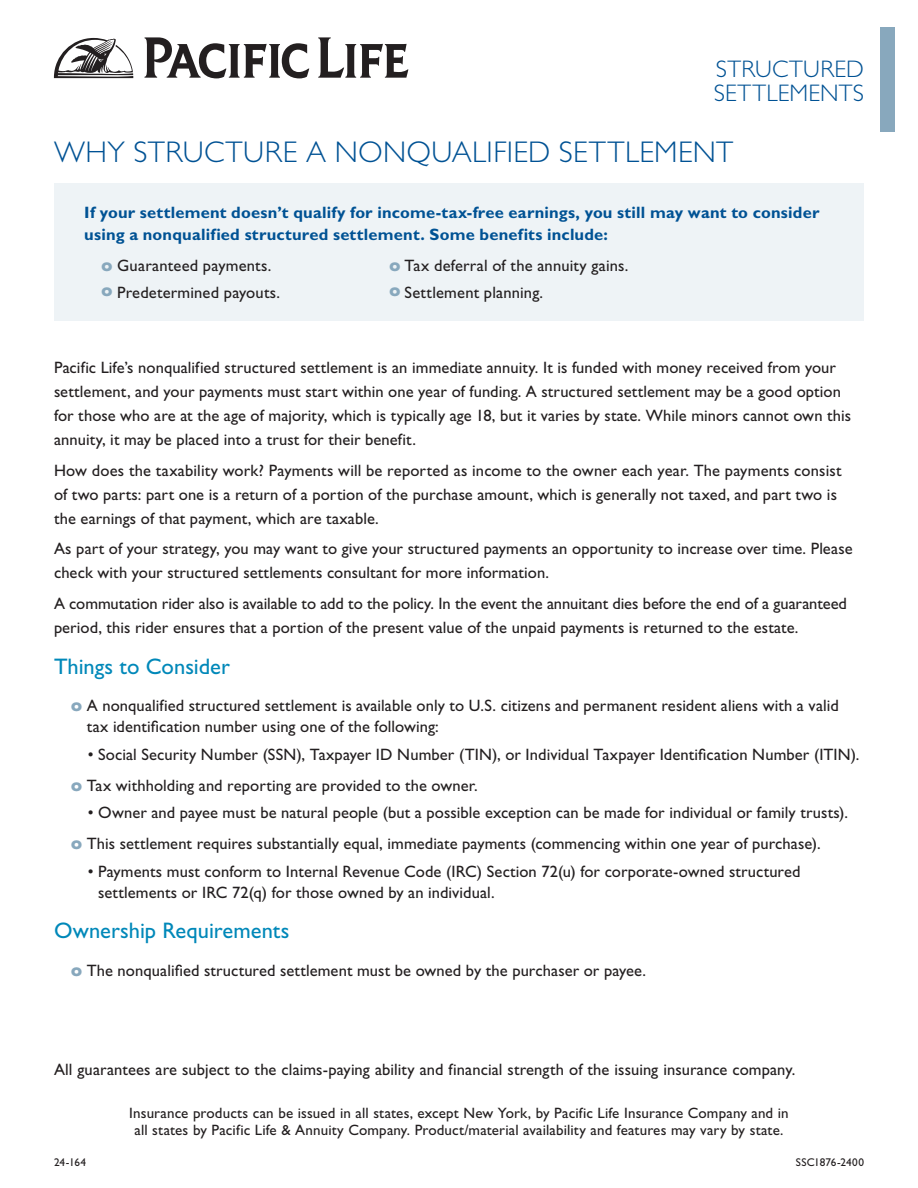
<style>
.page{position:relative;width:918px;height:1188px;background:#fff}
.page>*{position:absolute;margin:0;border:0;box-sizing:border-box;transform-origin:0 0}
.t1{font:300 30px "Gill Sans Std";letter-spacing:.01em;color:#005294}
.t2{font:300 24px/24px "Gill Sans Std";letter-spacing:.01em;color:#005294}
.t3{font:22.5px "Gill Sans Std";color:#0088b9}
.t4{font:16.5px/24px "Gill Sans Std";letter-spacing:.005em;color:#231f20}
.t5{font:700 16.5px/22.5px "Gill Sans Std";letter-spacing:.01em;color:#005294}
.t6{font:15px/16.5px "Gill Sans Std";letter-spacing:.01em;color:#231f20;text-align:center}
.t7{font:11.25px "Gill Sans Std";color:#231f20}
.s1{font-family:"Futura Std";font-weight:700;color:#88a8bd}
</style>
<div class="page">
<svg style="left:144px;top:37px;width:165px;height:41px"></svg>
<svg style="left:318px;top:37px;width:90px;height:41px"></svg>
<svg style="left:54px;top:38px;width:79px;height:40px"></svg>
<div style="left:881px;top:27px;width:14px;height:105px;background:#88a8bd"></div>
<div style="left:54px;top:184px;width:810px;height:137px;background:#eef3f6"></div>
<h2 class="t2" style="left:714px;top:57px;width:152px">STRUCTURED<br>SETTLEMENTS</h2>
<h1 class="t1" style="left:54px;top:135px;width:681px">WHY STRUCTURE A NONQUALIFIED SETTLEMENT</h1>
<p class="t5" style="left:84px;top:201px;width:737px">If your settlement doesn’t qualify for income-tax-free earnings, you still may want to consider using a nonqualified structured settlement. Some benefits include:</p>
<p class="t4" style="left:102px;top:254px;width:171px"><span class="s1">o</span> Guaranteed payments.</p>
<p class="t4" style="left:389px;top:254px;width:241px"><span class="s1">o</span> Tax deferral of the annuity gains.</p>
<p class="t4" style="left:102px;top:281px;width:180px"><span class="s1">o</span> Predetermined payouts.</p>
<p class="t4" style="left:389px;top:281px;width:155px"><span class="s1">o</span> Settlement planning.</p>
<p class="t4" style="left:54px;top:355px;width:799px">Pacific Life’s nonqualified structured settlement is an immediate annuity. It is funded with money received from your settlement, and your payments must start within one year of funding. A structured settlement may be a good option for those who are at the age of majority, which is typically age 18, but it varies by state. While minors cannot own this annuity, it may be placed into a trust for their benefit.</p>
<p class="t4" style="left:54px;top:458px;width:789px">How does the taxability work? Payments will be reported as income to the owner each year. The payments consist of two parts: part one is a return of a portion of the purchase amount, which is generally not taxed, and part two is the earnings of that payment, which are taxable.</p>
<p class="t4" style="left:54px;top:537px;width:800px">As part of your strategy, you may want to give your structured payments an opportunity to increase over time. Please check with your structured settlements consultant for more information.</p>
<p class="t4" style="left:54px;top:592px;width:795px">A commutation rider also is available to add to the policy. In the event the annuitant dies before the end of a guaranteed period, this rider ensures that a portion of the present value of the unpaid payments is returned to the estate.</p>
<h3 class="t3" style="left:54px;top:653px;width:177px">Things to Consider</h3>
<p class="t4" style="left:87px;top:695px;width:754px;line-height:21px;text-indent:-16px"><span class="s1">o</span> A nonqualified structured settlement is available only to U.S. citizens and permanent resident aliens with a valid tax identification number using one of the following:</p>
<p class="t4" style="left:71px;top:739px;width:790px;line-height:30.8px;text-indent:16px">• Social Security Number (SSN), Taxpayer ID Number (TIN), or Individual Taxpayer Identification Number (ITIN). <span class="s1">o</span> Tax withholding and reporting are provided to the owner.</p>
<p class="t4" style="left:71px;top:798px;width:778px;line-height:30.8px;text-indent:16px">• Owner and payee must be natural people (but a possible exception can be made for individual or family trusts). <span class="s1">o</span> This settlement requires substantially equal, immediate payments (commencing within one year of purchase).</p>
<p class="t4" style="left:98px;top:861px;width:704px;line-height:21px;text-indent:-10px">• Payments must conform to Internal Revenue Code (IRC) Section 72(u) for corporate-owned structured settlements or IRC 72(q) for those owned by an individual.</p>
<h3 class="t3" style="left:54px;top:918px;width:237px">Ownership Requirements</h3>
<p class="t4" style="left:71px;top:958px;width:576px"><span class="s1">o</span> The nonqualified structured settlement must be owned by the purchaser or payee.</p>
<p class="t4" style="left:54px;top:1057px;width:743px">All guarantees are subject to the claims-paying ability and financial strength of the issuing insurance company.</p>
<p class="t6" style="left:129px;top:1105px;width:661px">Insurance products can be issued in all states, except New York, by Pacific Life Insurance Company and in all states by Pacific Life &amp; Annuity Company. Product/material availability and features may vary by state.</p>
<p class="t7" style="left:54px;top:1156px;width:34px">24-164</p>
<p class="t7" style="left:796px;top:1156px;width:70px">SSC1876-2400</p>
</div>
